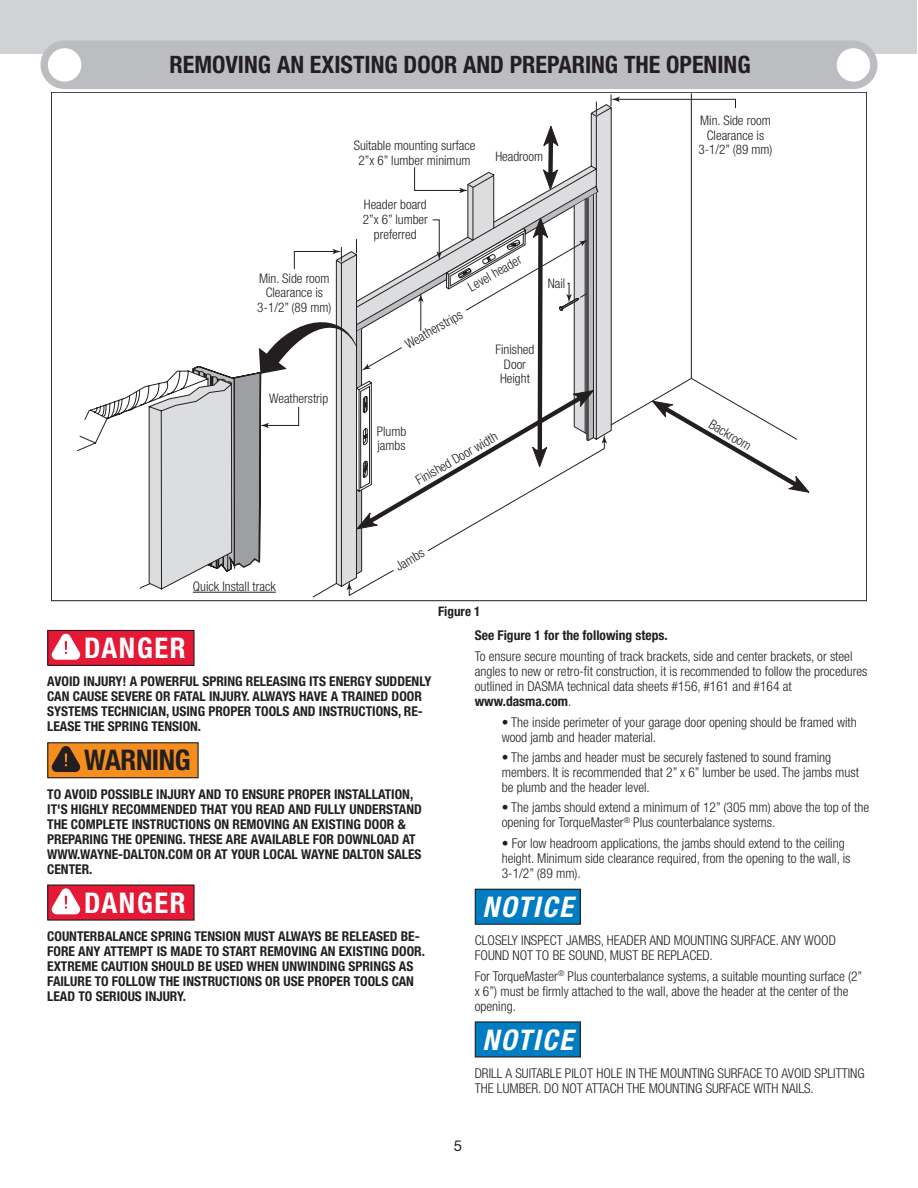
<style>
.page{position:relative;width:918px;height:1188px;background:#fff}
.page>*{position:absolute;margin:0;border:0;box-sizing:border-box;transform-origin:0 0}
.Danger_Red_White{font:700 condensed 28.5px "Helvetica Neue LT Std";letter-spacing:.06em;color:#fff}
.Notice_Blue_Text{font:italic 700 condensed 28.5px "Helvetica Neue LT Std";color:#fff}
.Warning{font:700 condensed 28.5px "Helvetica Neue LT Std";letter-spacing:-.015em;color:#231f20}
.Parts_Breakdown{font:700 condensed 24px "Helvetica Neue LT Std";color:#231f20}
.t1{font:15px "Helvetica Neue LT Std";color:#231f20}
.List_-_Bullet{font:300 condensed 13.5px/15px "Helvetica Neue LT Std";color:#231f20}
.Caution_Danger_Body{font:700 condensed 13.5px/15px "Helvetica Neue LT Std";color:#231f20}
.Body{font:300 condensed 13.5px/15px "Helvetica Neue LT Std";color:#231f20}
.Warning_Body_Text{font:700 condensed 13.5px/15px "Helvetica Neue LT Std";color:#231f20}
.Notice_Note_Text{font:300 condensed 13.5px/15px "Helvetica Neue LT Std";color:#231f20}
.Body-2{font:700 condensed 13.5px "Helvetica Neue LT Std";color:#231f20}
.t2{font:300 condensed 13.2px/14.7px "Helvetica Neue LT Std";color:#231f20;text-align:center}
.t3{font:700 condensed 13.2px "Helvetica Neue LT Std";color:#231f20}
.s1{font-weight:700}
</style>
<div class="page">
<div style="left:0;top:0;width:917px;height:54px;background:#d1d2d4"></div>
<div style="left:48px;top:630px;width:146px;height:35px;background:#e51836"></div>
<div style="left:47px;top:630px;width:148px;height:36px;border:1px solid #231f20"></div>
<svg style="left:52px;top:634px;width:28px;height:26px"></svg>
<div style="left:48px;top:743px;width:150px;height:35px;background:#f68e1e"></div>
<div style="left:47px;top:742px;width:152px;height:36px;border:1px solid #231f20"></div>
<svg style="left:52px;top:746px;width:28px;height:26px"></svg>
<div style="left:48px;top:885px;width:146px;height:35px;background:#e51836"></div>
<svg style="left:52px;top:888px;width:28px;height:26px"></svg>
<div style="left:475px;top:889px;width:105px;height:35px;background:#007cc2"></div>
<div style="left:475px;top:889px;width:106px;height:36px;border:1px solid #231f20"></div>
<div style="left:475px;top:1022px;width:105px;height:35px;background:#007cc2"></div>
<div style="left:475px;top:1021px;width:106px;height:36px;border:1px solid #231f20"></div>
<svg style="left:77px;top:94px;width:733px;height:503px"></svg>
<div style="left:40px;top:40px;width:837px;height:49px;background:#bcbdc0;border-radius:24px"></div>
<div style="left:837px;top:48px;width:33px;height:34px;background:#fff;border-radius:50%"></div>
<div style="left:48px;top:48px;width:33px;height:34px;background:#fff;border-radius:50%"></div>
<p class="Parts_Breakdown" style="left:170px;top:50px;width:583px">REMOVING AN EXISTING DOOR AND PREPARING THE OPENING</p>
<p class="t2" style="left:257px;top:270px;width:76px">Min. Side room<br>Clearance is<br>3-1/2” (89 mm)</p>
<p class="t2" style="left:269px;top:391px;width:61px">Weatherstrip</p>
<p class="t2" style="left:354px;top:138px;width:123px">Suitable mounting surface<br>2”x 6” lumber minimum</p>
<p class="t2" style="left:363px;top:197px;width:67px">Header board<br>2”x 6” lumber preferred</p>
<p class="t2" style="left:495px;top:149px;width:49px">Headroom</p>
<p class="t2" style="left:465px;top:281px;width:61px;rotate:-30deg">Level header</p>
<p class="t2" style="left:402px;top:339px;width:66px;rotate:-30deg">Weatherstrips</p>
<p class="t2" style="left:496px;top:342px;width:40px">Finished<br>Door<br>Height</p>
<p class="t2" style="left:548px;top:276px;width:19px">Nail</p>
<p class="t2" style="left:377px;top:424px;width:31px;text-align:left">Plumb jambs</p>
<p class="t2" style="left:413px;top:475px;width:94px;rotate:-30deg">Finished Door width</p>
<p class="t2" style="left:193px;top:579px;width:84px">Quick Install track</p>
<p class="t2" style="left:393px;top:561px;width:33px;rotate:-30deg">Jambs</p>
<p class="t3" style="left:438px;top:603px;width:44px">Figure 1</p>
<p class="t2" style="left:698px;top:113px;width:76px">Min. Side room<br>Clearance is<br>3-1/2” (89 mm)</p>
<p class="t2" style="left:714px;top:416px;width:48px;rotate:31deg">Backroom</p>
<p class="Danger_Red_White" style="left:84px;top:631px;width:103px">DANGER</p>
<p class="Caution_Danger_Body" style="left:47px;top:674px;width:386px">AVOID INJURY! A POWERFUL SPRING RELEASING ITS ENERGY SUDDENLY CAN CAUSE SEVERE OR FATAL INJURY. ALWAYS HAVE A TRAINED DOOR SYSTEMS TECHNICIAN, USING PROPER TOOLS AND INSTRUCTIONS, RE-LEASE THE SPRING TENSION.</p>
<p class="Warning" style="left:84px;top:743px;width:108px">WARNING</p>
<p class="Warning_Body_Text" style="left:47px;top:786px;width:376px">TO AVOID POSSIBLE INJURY AND TO ENSURE PROPER INSTALLATION, IT'S HIGHLY RECOMMENDED THAT YOU READ AND FULLY UNDERSTAND THE COMPLETE INSTRUCTIONS ON REMOVING AN EXISTING DOOR &amp; PREPARING THE OPENING. THESE ARE AVAILABLE FOR DOWNLOAD AT WWW.WAYNE-DALTON.COM OR AT YOUR LOCAL WAYNE DALTON SALES CENTER.</p>
<p class="Danger_Red_White" style="left:84px;top:885px;width:103px">DANGER</p>
<p class="Caution_Danger_Body" style="left:47px;top:929px;width:379px">COUNTERBALANCE SPRING TENSION MUST ALWAYS BE RELEASED BE-FORE ANY ATTEMPT IS MADE TO START REMOVING AN EXISTING DOOR.<br>EXTREME CAUTION SHOULD BE USED WHEN UNWINDING SPRINGS AS FAILURE TO FOLLOW THE INSTRUCTIONS OR USE PROPER TOOLS CAN LEAD TO SERIOUS INJURY.</p>
<p class="Body-2" style="left:475px;top:627px;width:195px">See Figure 1 for the following steps.</p>
<p class="Body" style="left:475px;top:649px;width:394px">To ensure secure mounting of track brackets, side and center brackets, or steel angles to new or retro-fit construction, it is recommended to follow the procedures outlined in DASMA technical data sheets #156, #161 and #164 at <span class="s1">www.dasma.com</span>.</p>
<p class="List_-_Bullet" style="left:502px;top:714px;width:356px">• The inside perimeter of your garage door opening should be framed with wood jamb and header material.</p>
<p class="List_-_Bullet" style="left:502px;top:750px;width:359px">• The jambs and header must be securely fastened to sound framing members. It is recommended that 2” x 6” lumber be used. The jambs must be plumb and the header level.</p>
<p class="List_-_Bullet" style="left:502px;top:800px;width:369px">• The jambs should extend a minimum of 12” (305 mm) above the top of the opening for TorqueMaster<sup>®</sup> Plus counterbalance systems.</p>
<p class="List_-_Bullet" style="left:502px;top:836px;width:350px">• For low headroom applications, the jambs should extend to the ceiling height. Minimum side clearance required, from the opening to the wall, is<br>3-1/2” (89 mm).</p>
<p class="Notice_Blue_Text" style="left:483px;top:890px;width:99px">NOTICE</p>
<p class="Notice_Note_Text" style="left:475px;top:933px;width:363px">CLOSELY INSPECT JAMBS, HEADER AND MOUNTING SURFACE. ANY WOOD<br>FOUND NOT TO BE SOUND, MUST BE REPLACED.</p>
<p class="Body" style="left:475px;top:968px;width:389px">For TorqueMaster<sup>®</sup> Plus counterbalance systems, a suitable mounting surface (2” x 6”) must be firmly attached to the wall, above the header at the center of the opening.</p>
<p class="Notice_Blue_Text" style="left:483px;top:1022px;width:99px">NOTICE</p>
<p class="Notice_Note_Text" style="left:475px;top:1066px;width:392px">DRILL A SUITABLE PILOT HOLE IN THE MOUNTING SURFACE TO AVOID SPLITTING<br>THE LUMBER. DO NOT ATTACH THE MOUNTING SURFACE WITH NAILS.</p>
<p class="t1" style="left:454px;top:1137px;width:10px">5</p>
</div>
